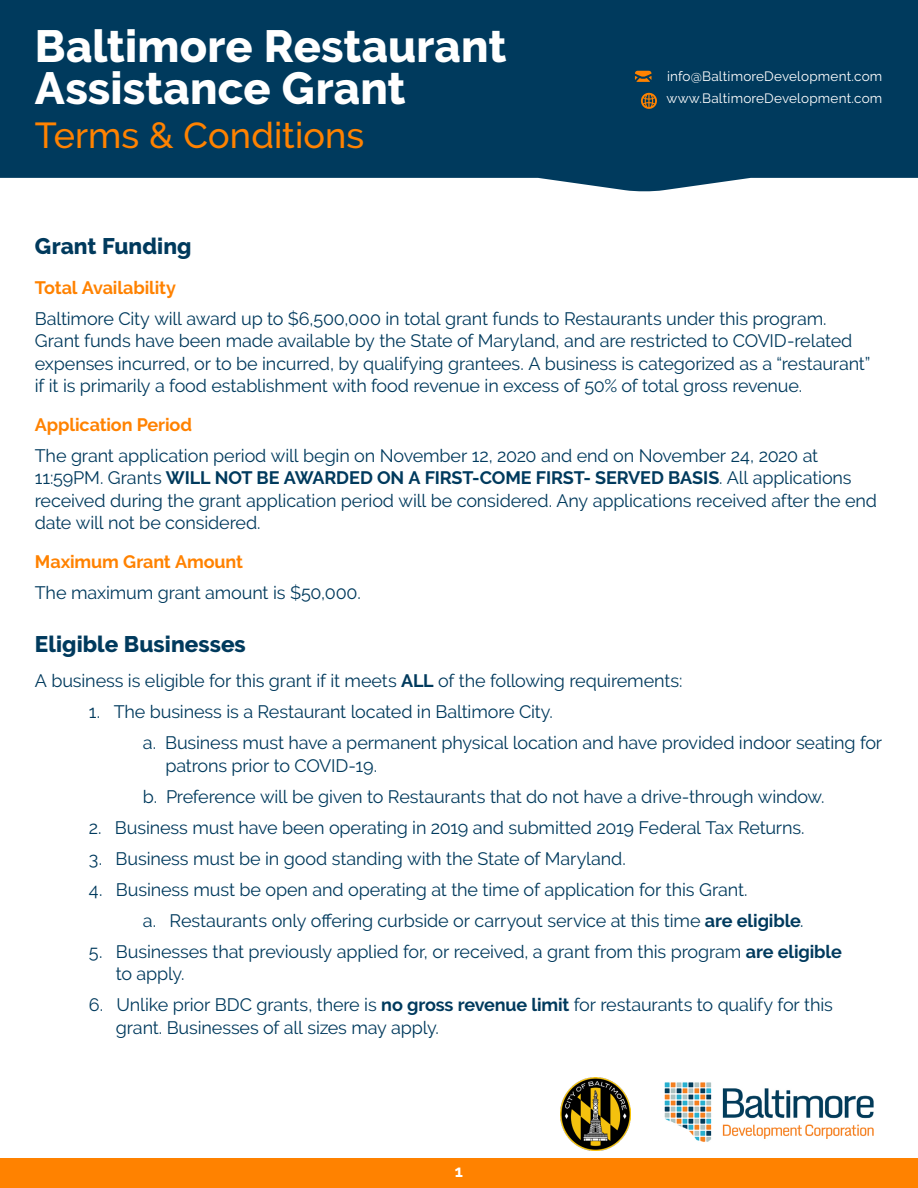
<style>
.page{position:relative;width:918px;height:1188px;background:#fff}
.page>*{position:absolute;margin:0;border:0;box-sizing:border-box;transform-origin:0 0}
.Paragraph_Style_1{font:800 45px "Raleway";letter-spacing:.005em;color:#fff}
.Paragraph_Style_1-2{font:500 36px "Raleway";letter-spacing:.005em;color:#ff8200}
.Paragraph_Style_1-3{font:800 22.5px "Raleway";letter-spacing:.005em;color:#003a5d}
.Paragraph_Style_1-4{font:18px/22.5px "Raleway";letter-spacing:-.01em;color:#003a5d}
.Paragraph_Style_1-5{font:700 18px "Raleway";letter-spacing:-.005em;color:#ff8200}
.t1{font:700 16.5px "Raleway";color:#fff}
.t2{font:13.5px "Raleway";letter-spacing:.015em;color:#fff}
.s1{font-weight:700}
</style>
<div class="page">
<div style="left:0;top:0;width:918px;height:192px;background:#003a5d"></div>
<div style="left:0;top:1158px;width:918px;height:30px;background:#ff8200"></div>
<img style="left:561px;top:1078px;width:70px;height:73px">
<img style="left:665px;top:1082px;width:209px;height:60px">
<svg style="left:635px;top:71px;width:17px;height:11px"></svg>
<svg style="left:641px;top:93px;width:16px;height:16px"></svg>
<p class="Paragraph_Style_1" style="left:35px;top:20px;width:473px">Baltimore Restaurant</p>
<p class="Paragraph_Style_1" style="left:35px;top:63px;width:372px">Assistance Grant</p>
<p class="Paragraph_Style_1-2" style="left:35px;top:114px;width:331px">Terms &amp; Conditions</p>
<p class="t2" style="left:667px;top:68px;width:217px">info@BaltimoreDevelopment.com</p>
<p class="t2" style="left:667px;top:91px;width:217px">www.BaltimoreDevelopment.com</p>
<p class="Paragraph_Style_1-3" style="left:35px;top:233px;width:158px">Grant Funding</p>
<p class="Paragraph_Style_1-5" style="left:35px;top:277px;width:143px">Total Availability</p>
<p class="Paragraph_Style_1-4" style="left:35px;top:307px;width:837px">Baltimore City will award up to $6,500,000 in total grant funds to Restaurants under this program.<br>Grant funds have been made available by the State of Maryland, and are restricted to COVID-related expenses incurred, or to be incurred, by qualifying grantees. A business is categorized as a “restaurant” if it is primarily a food establishment with food revenue in excess of 50% of total gross revenue.</p>
<p class="Paragraph_Style_1-5" style="left:35px;top:414px;width:159px">Application Period</p>
<p class="Paragraph_Style_1-4" style="left:35px;top:444px;width:844px">The grant application period will begin on November 12, 2020 and end on November 24, 2020 at 11:59PM. Grants <span class="s1">WILL NOT BE AWARDED ON A FIRST-COME FIRST- SERVED BASIS</span>. All applications received during the grant application period will be considered. Any applications received after the end date will not be considered.</p>
<p class="Paragraph_Style_1-5" style="left:35px;top:551px;width:210px">Maximum Grant Amount</p>
<p class="Paragraph_Style_1-4" style="left:35px;top:581px;width:327px">The maximum grant amount is $50,000.</p>
<p class="Paragraph_Style_1-3" style="left:35px;top:631px;width:213px">Eligible Businesses</p>
<p class="Paragraph_Style_1-4" style="left:35px;top:670px;width:649px">A business is eligible for this grant if it meets <span class="s1">ALL</span> of the following requirements:</p>
<p class="Paragraph_Style_1-4" style="left:89px;top:701px;width:466px">1. The business is a Restaurant located in Baltimore City.</p>
<p class="Paragraph_Style_1-4" style="left:165px;top:732px;width:718px;text-indent:-22px">a. Business must have a permanent physical location and have provided indoor seating for patrons prior to COVID-19.</p>
<p class="Paragraph_Style_1-4" style="left:143px;top:785px;width:683px">b. Preference will be given to Restaurants that do not have a drive-through window.</p>
<p class="Paragraph_Style_1-4" style="left:89px;top:816px;width:717px">2. Business must have been operating in 2019 and submitted 2019 Federal Tax Returns.</p>
<p class="Paragraph_Style_1-4" style="left:89px;top:847px;width:539px">3. Business must be in good standing with the State of Maryland.</p>
<p class="Paragraph_Style_1-4" style="left:89px;top:878px;width:660px">4. Business must be open and operating at the time of application for this Grant.</p>
<p class="Paragraph_Style_1-4" style="left:143px;top:909px;width:662px">a. Restaurants only offering curbside or carryout service at this time <span class="s1">are eligible</span>.</p>
<p class="Paragraph_Style_1-4" style="left:116px;top:940px;width:728px;text-indent:-27px">5. Businesses that previously applied for, or received, a grant from this program <span class="s1">are eligible </span>to apply.</p>
<p class="Paragraph_Style_1-4" style="left:116px;top:994px;width:719px;text-indent:-27px">6. Unlike prior BDC grants, there is <span class="s1">no gross revenue limit</span> for restaurants to qualify for this grant. Businesses of all sizes may apply.</p>
<p class="t1" style="left:455px;top:1161px;width:10px">1</p>
</div>
